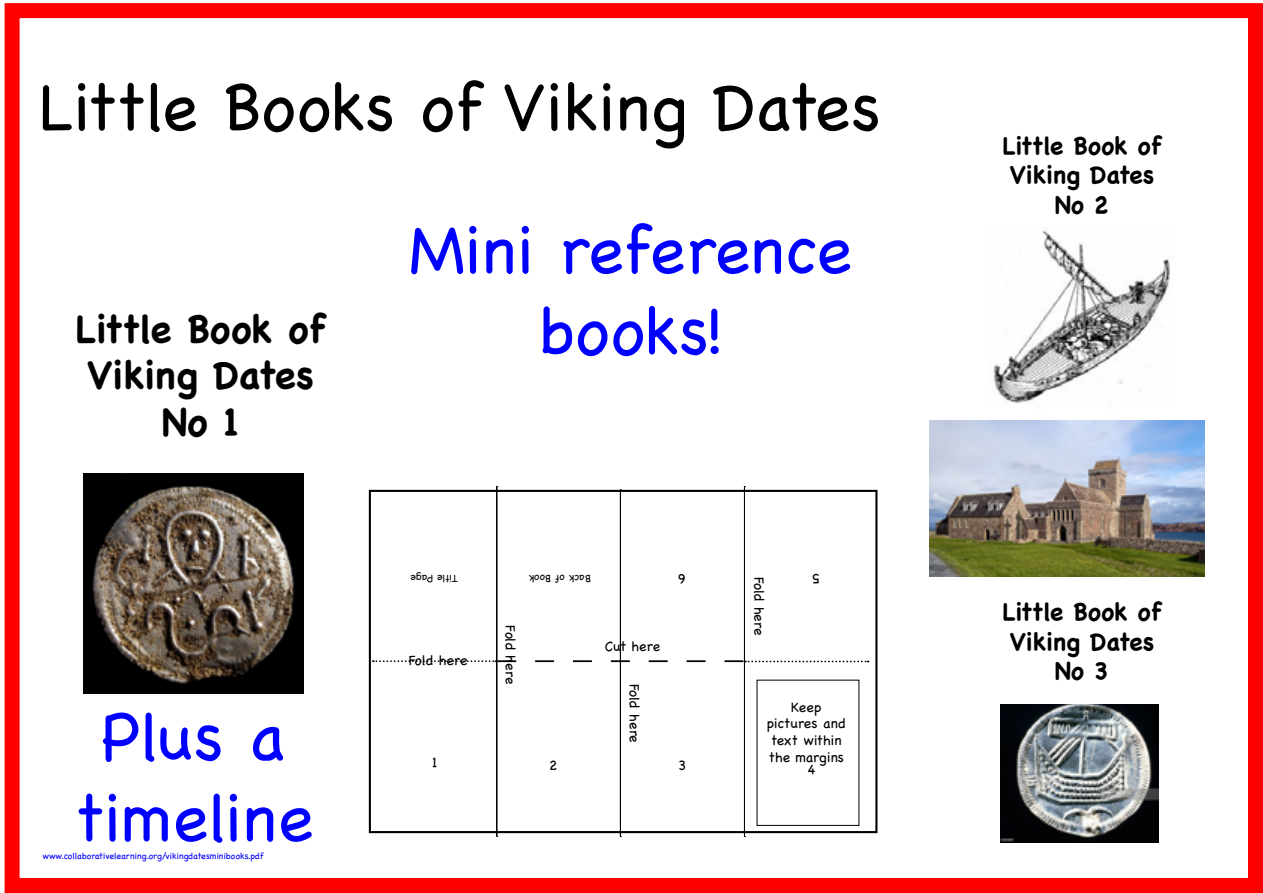
<style>
.page{position:relative;width:1263px;height:893px;background:#fff}
.page>*{position:absolute;margin:0;border:0;box-sizing:border-box;transform-origin:0 0}
.t1{font:67.5px/81px "Chalkboard";color:#00f;text-align:center}
.t2{font:67.5px "Chalkboard";color:#000}
.t3{font:700 38.55px/46.3px "Chalkboard";color:#000;text-align:center}
.t4{font:700 24.6px/29.5px "Chalkboard";color:#000;text-align:center}
.t5{font:14.1px/17px "Chalkboard";color:#000;text-align:center}
.t6{font:10.65px "Chalkboard";color:#000}
.t7{font:10.65px "Chalkboard";letter-spacing:-.03em;color:#000}
.t8{font:9px "Chalkboard";color:#00f}
</style>
<div class="page">
<svg style="left:373px;top:486px;width:495px;height:351px"></svg>
<div style="left:369px;top:490px;width:508px;height:343px;border:2px solid #000"></div>
<img style="left:83px;top:474px;width:220px;height:219px">
<img style="left:993px;top:230px;width:177px;height:174px">
<img style="left:1001px;top:705px;width:157px;height:137px">
<img style="left:929px;top:421px;width:275px;height:156px">
<div style="left:5px;top:3px;width:1258px;height:890px;border:15px solid #f00"></div>
<h1 class="t2" style="left:39px;top:67px;width:843px">Little Books of Viking Dates</h1>
<h2 class="t3" style="left:76px;top:305px;width:251px">Little Book of<br>Viking Dates<br>No 1</h2>
<h1 class="t1" style="left:73px;top:696px;width:242px">Plus a timeline</h1>
<p class="t8" style="left:43px;top:851px;width:223px">www.collaborativelearning.org/vikingdatesminibooks.pdf</p>
<h1 class="t1" style="left:409px;top:209px;width:444px">Mini reference books!</h1>
<p class="t7" style="left:458px;top:585px;width:49px;rotate:-180deg">Title Page</p>
<p class="t5" style="left:409px;top:651px;width:60px">Fold here</p>
<p class="t5" style="left:432px;top:754px;width:7px">1</p>
<p class="t6" style="left:591px;top:585px;width:64px;rotate:-180deg">Back of Book</p>
<p class="t5" style="left:686px;top:588px;width:10px;rotate:-180deg">6</p>
<p class="t5" style="left:519px;top:625px;width:60px;rotate:90deg">Fold here</p>
<p class="t5" style="left:605px;top:638px;width:57px">Cut here</p>
<p class="t5" style="left:643px;top:684px;width:60px;rotate:90deg">Fold here</p>
<p class="t5" style="left:549px;top:757px;width:10px">2</p>
<p class="t5" style="left:678px;top:757px;width:10px">3</p>
<p class="t5" style="left:768px;top:577px;width:60px;rotate:90deg">Fold here</p>
<p class="t5" style="left:820px;top:588px;width:10px;rotate:-180deg">5</p>
<p class="t5" style="left:767px;top:698px;width:80px">Keep pictures and text within the margins</p>
<p class="t5" style="left:807px;top:760px;width:10px">4</p>
<h3 class="t4" style="left:1002px;top:131px;width:161px">Little Book of<br>Viking Dates<br>No 2</h3>
<h3 class="t4" style="left:1002px;top:597px;width:161px">Little Book of<br>Viking Dates<br>No 3</h3>
</div>
